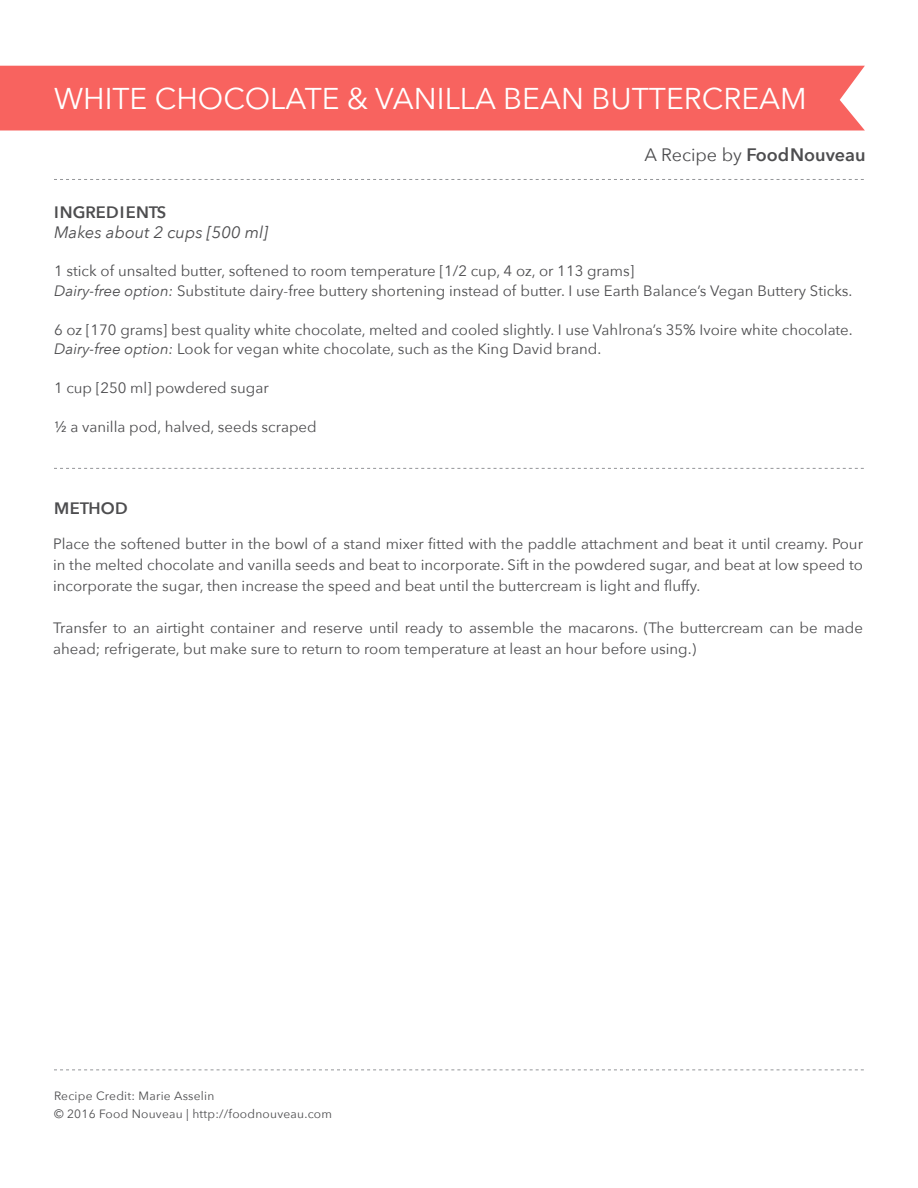
<style>
.page{position:relative;width:918px;height:1188px;background:#fff}
.page>*{position:absolute;margin:0;border:0;box-sizing:border-box;transform-origin:0 0}
.t1{font:30px "Avenir Next";color:#fff}
.t2{font:600 18px "Avenir Next";color:#4d4d4f}
.t3{font:italic 16.5px "Avenir Next";color:#4d4d4f}
.t4{font:600 16.5px "Avenir Next";color:#4d4d4f}
.t5{font:15px/21px "Avenir Next";color:#4d4d4f}
.t6{font:12px/18px "Avenir Next";letter-spacing:.02em;color:#4d4d4f}
.s1{font-weight:400}
.s2{font-style:italic}
</style>
<div class="page">
<svg style="left:54px;top:179px;width:810px;height:1px"></svg>
<svg style="left:54px;top:1070px;width:810px;height:1px"></svg>
<svg style="left:54px;top:468px;width:810px;height:1px"></svg>
<div style="left:0;top:66px;width:865px;height:65px;background:#f8635f"></div>
<h1 class="t1" style="left:54px;top:74px;width:754px">WHITE CHOCOLATE &amp; VANILLA BEAN BUTTERCREAM</h1>
<p class="t2" style="left:644px;top:139px;width:223px"><span class="s1">A Recipe by</span> Food Nouveau</p>
<p class="t4" style="left:54px;top:198px;width:114px">INGREDIENTS</p>
<p class="t3" style="left:54px;top:218px;width:216px">Makes about 2 cups [500 ml]</p>
<p class="t5" style="left:54px;top:260px;width:800px;line-height:19.5px">1 stick of unsalted butter, softened to room temperature [1/2 cup, 4 oz, or 113 grams]<br><span class="s2">Dairy-free option:</span> Substitute dairy-free buttery shortening instead of butter. I use Earth Balance’s Vegan Buttery Sticks.</p>
<p class="t5" style="left:54px;top:319px;width:800px;line-height:19.5px">6 oz [170 grams] best quality white chocolate, melted and cooled slightly. I use Vahlrona’s 35% Ivoire white chocolate.<br><span class="s2">Dairy-free option:</span> Look for vegan white chocolate, such as the King David brand.</p>
<p class="t5" style="left:54px;top:377px;width:216px">1 cup [250 ml] powdered sugar</p>
<p class="t5" style="left:54px;top:416px;width:264px">½ a vanilla pod, halved, seeds scraped</p>
<p class="t4" style="left:54px;top:494px;width:75px">METHOD</p>
<p class="t5" style="left:53px;top:532px;width:812px;text-align:justify">Place the softened butter in the bowl of a stand mixer fitted with the paddle attachment and beat it until creamy. Pour in the melted chocolate and vanilla seeds and beat to incorporate. Sift in the powdered sugar, and beat at low speed to incorporate the sugar, then increase the speed and beat until the buttercream is light and fluffy.</p>
<p class="t5" style="left:53px;top:616px;width:812px">Transfer to an airtight container and reserve until ready to assemble the macarons. (The buttercream can be made ahead; refrigerate, but make sure to return to room temperature at least an hour before using.)</p>
<p class="t6" style="left:54px;top:1087px;width:280px">Recipe Credit: Marie Asselin<br>© 2016 Food Nouveau | http://foodnouveau.com</p>
</div>
